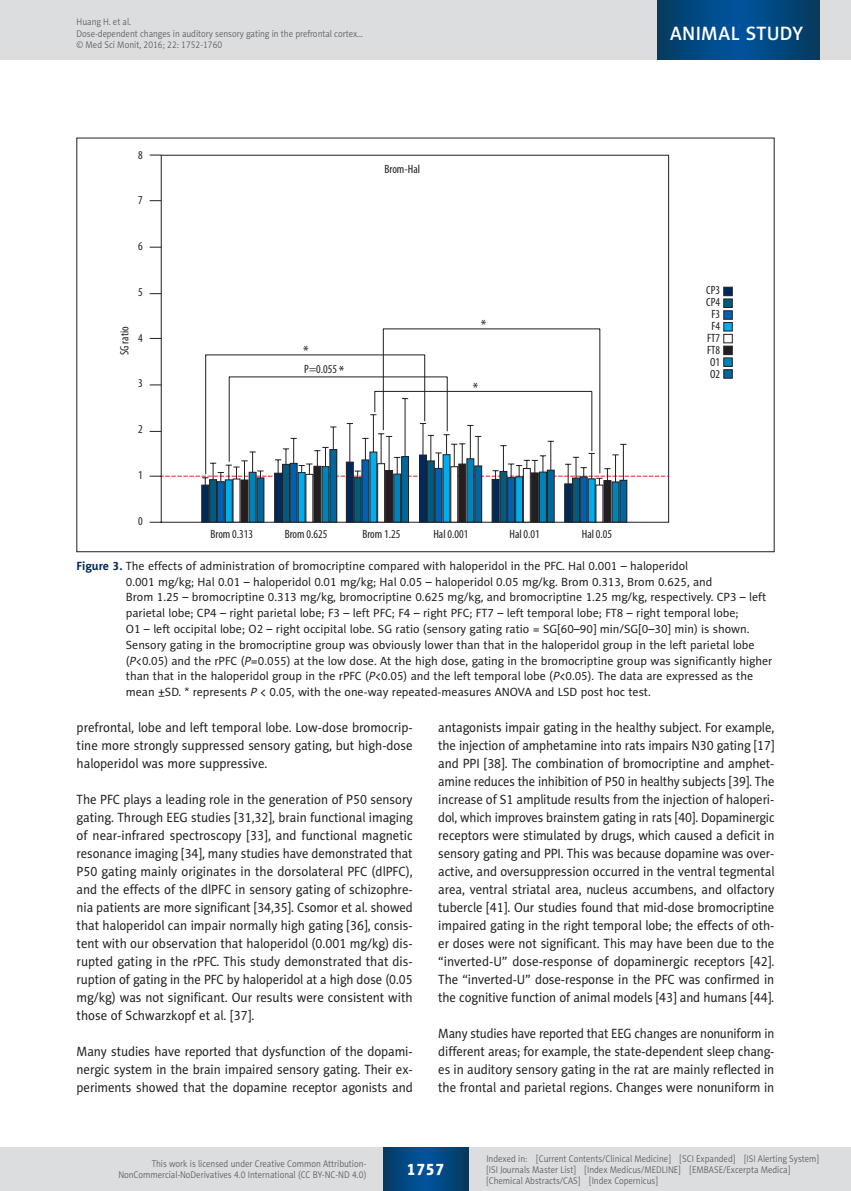
<style>
.page{position:relative;width:851px;height:1191px;background:#fff}
.page>*{position:absolute;margin:0;border:0;box-sizing:border-box;transform-origin:0 0}
.t1{font:19.5px "Naomi Sans EFN Medium";letter-spacing:.015em;color:#fff}
.t2{font:16.5px "Naomi Sans EFN Heavy";color:#fff}
.t3{font:condensed 15px "Myriad Pro";color:#231f20}
.MSM_Body{font:13.5px/18px "Naomi Sans EFN";letter-spacing:-.005em;color:#231f20;text-align:justify;scale:.95 1}
.MSM_Body-2{font:13.5px/18px "Naomi Sans EFN";letter-spacing:-.005em;color:#231f20;text-align:justify;scale:.93 1}
.MSM_Rycina_tytul{font:12px/15.8px "Naomi Sans EFN";color:#231f20}
.t4{font:condensed 12px/12px "Myriad Pro";color:#231f20;text-align:center}
.t5{font:9.75px/11.2px "Naomi Sans EFN Light";color:#57585a;scale:.9 1}
.s1{font-size:15px}
.s2{font-weight:700;color:#00295c}
.s3{font-style:italic}
</style>
<div class="page">
<svg style="left:149px;top:154px;width:520px;height:369px"></svg>
<div style="left:723px;top:287px;width:9px;height:9px;background:#00295c;border:1px solid #231f20"></div>
<div style="left:723px;top:298px;width:9px;height:10px;background:#005b7f;border:1px solid #231f20"></div>
<div style="left:723px;top:310px;width:9px;height:10px;background:#0161b0;border:1px solid #231f20"></div>
<div style="left:723px;top:322px;width:9px;height:9px;background:#00aeef;border:1px solid #231f20"></div>
<div style="left:723px;top:334px;width:9px;height:9px;background:#fff;border:1px solid #231f20"></div>
<div style="left:723px;top:346px;width:9px;height:9px;background:#231f20;border:1px solid #231f20"></div>
<div style="left:723px;top:357px;width:9px;height:10px;background:#0083b6;border:1px solid #231f20"></div>
<div style="left:723px;top:369px;width:9px;height:9px;background:#00679d;border:1px solid #231f20"></div>
<svg style="left:228px;top:376px;width:399px;height:15px"></svg>
<hr style="left:383px;top:329px;width:1px;height:101px;background:#231f20">
<hr style="left:383px;top:328px;width:217px;height:1px;background:#231f20">
<hr style="left:599px;top:329px;width:1px;height:144px;background:#231f20">
<svg style="left:150px;top:391px;width:519px;height:132px"></svg>
<hr style="left:374px;top:391px;width:218px;height:1px;background:#231f20">
<hr style="left:591px;top:391px;width:1px;height:60px;background:#231f20">
<hr style="left:205px;top:355px;width:1px;height:119px;background:#231f20">
<hr style="left:205px;top:354px;width:220px;height:1px;background:#231f20">
<hr style="left:424px;top:355px;width:1px;height:66px;background:#231f20">
<div style="left:0;top:1148px;width:850px;height:43px;background:#dcdddf"></div>
<svg style="left:383px;top:1147px;width:85px;height:43px;background:#02477e"></svg>
<div style="left:0;top:0;width:850px;height:60px;background:#dcdddf"></div>
<svg style="left:657px;top:0;width:162px;height:60px;background:#02477e"></svg>
<p class="t5" style="left:77px;top:16px;width:320px">Huang H. et al.<br>Dose-dependent changes in auditory sensory gating in the prefrontal cortex… © Med Sci Monit, 2016; 22: 1752-1760</p>
<h1 class="t1" style="left:670px;top:22px;width:134px">ANIMAL STUDY</h1>
<p class="t4" style="left:119px;top:355px;width:30px;rotate:-90deg">SG ratio</p>
<p class="t4" style="left:138px;top:149px;width:6px">8</p>
<p class="t4" style="left:138px;top:194px;width:6px">7</p>
<p class="t4" style="left:138px;top:240px;width:6px">6</p>
<p class="t4" style="left:138px;top:286px;width:6px">5</p>
<p class="t4" style="left:138px;top:332px;width:6px">4</p>
<p class="t4" style="left:138px;top:378px;width:6px">3</p>
<p class="t4" style="left:138px;top:423px;width:6px">2</p>
<p class="t4" style="left:138px;top:469px;width:6px">1</p>
<p class="t4" style="left:138px;top:515px;width:6px">0</p>
<p class="t4" style="left:384px;top:163px;width:37px">Brom-Hal</p>
<p class="t3" style="left:303px;top:343px;width:7px">*</p>
<p class="t4" style="left:304px;top:363px;width:42px">P=0.055 <span class="s1">*</span></p>
<p class="t3" style="left:480px;top:317px;width:7px">*</p>
<p class="t3" style="left:472px;top:379px;width:7px">*</p>
<p class="t4" style="left:210px;top:528px;width:44px">Brom 0.313</p>
<p class="t4" style="left:285px;top:528px;width:44px">Brom 0.625</p>
<p class="t4" style="left:362px;top:528px;width:39px">Brom 1.25</p>
<p class="t4" style="left:433px;top:528px;width:36px">Hal 0.001</p>
<p class="t4" style="left:509px;top:528px;width:32px">Hal 0.01</p>
<p class="t4" style="left:581px;top:528px;width:32px">Hal 0.05</p>
<p class="t4" style="left:706px;top:284px;width:15px">CP3<br>CP4<br>F3<br>F4<br>FT7<br>FT8<br>O1<br>O2</p>
<p class="MSM_Rycina_tytul" style="left:126px;top:558px;width:648px;text-indent:-49px"><span class="s2">Figure 3.</span> The effects of administration of bromocriptine compared with haloperidol in the PFC. Hal 0.001 – haloperidol<br>0.001 mg/kg; Hal 0.01 – haloperidol 0.01 mg/kg; Hal 0.05 – haloperidol 0.05 mg/kg. Brom 0.313, Brom 0.625, and<br>Brom 1.25 – bromocriptine 0.313 mg/kg, bromocriptine 0.625 mg/kg, and bromocriptine 1.25 mg/kg, respectively. CP3 – left parietal lobe; CP4 – right parietal lobe; F3 – left PFC; F4 – right PFC; FT7 – left temporal lobe; FT8 – right temporal lobe;<br>O1 – left occipital lobe; O2 – right occipital lobe. SG ratio (sensory gating ratio = SG[60–90] min/SG[0–30] min) is shown.<br>Sensory gating in the bromocriptine group was obviously lower than that in the haloperidol group in the left parietal lobe (<span class="s3">P</span>&lt;0.05) and the rPFC (<span class="s3">P</span>=0.055) at the low dose. At the high dose, gating in the bromocriptine group was significantly higher than that in the haloperidol group in the rPFC (<span class="s3">P</span>&lt;0.05) and the left temporal lobe (<span class="s3">P</span>&lt;0.05). The data are expressed as the mean ±SD. * represents <span class="s3">P</span> &lt; 0.05, with the one-way repeated-measures ANOVA and LSD post hoc test.</p>
<p class="MSM_Body" style="left:77px;top:718px;width:355px">prefrontal, lobe and left temporal lobe. Low-dose bromocrip&shy;tine more strongly suppressed sensory gating, but high-dose haloperidol was more suppressive.</p>
<p class="MSM_Body" style="left:77px;top:790px;width:355px">The PFC plays a leading role in the generation of P50 sensory gating. Through EEG studies [31,32], brain functional imaging of near-infrared spectroscopy [33], and functional magnetic resonance imaging [34], many studies have demonstrated that P50 gating mainly originates in the dorsolateral PFC (dlPFC), and the effects of the dlPFC in sensory gating of schizophre&shy;nia patients are more significant [34,35]. Csomor et al. showed that haloperidol can impair normally high gating [36], consis&shy;tent with our observation that haloperidol (0.001 mg/kg) dis&shy;rupted gating in the rPFC. This study demonstrated that dis&shy;ruption of gating in the PFC by haloperidol at a high dose (0.05 mg/kg) was not significant. Our results were consistent with those of Schwarzkopf et al. [37].</p>
<p class="MSM_Body" style="left:77px;top:1042px;width:355px">Many studies have reported that dysfunction of the dopami&shy;nergic system in the brain impaired sensory gating. Their ex&shy;periments showed that the dopamine receptor agonists and</p>
<p class="MSM_Body" style="left:438px;top:718px;width:355px">antagonists impair gating in the healthy subject. For example, the injection of amphetamine into rats impairs N30 gating [17] and PPI [38]. The combination of bromocriptine and amphet&shy;amine reduces the inhibition of P50 in healthy subjects [39]. The increase of S1 amplitude results from the injection of haloperi&shy;dol, which improves brainstem gating in rats [40]. Dopaminergic receptors were stimulated by drugs, which caused a deficit in sensory gating and PPI. This was because dopamine was over&shy;active, and oversuppression occurred in the ventral tegmental area, ventral striatal area, nucleus accumbens, and olfactory tubercle [41]. Our studies found that mid-dose bromocriptine impaired gating in the right temporal lobe; the effects of oth&shy;er doses were not significant. This may have been due to the “inverted-U” dose-response of dopaminergic receptors [42].<br>The “inverted-U” dose-response in the PFC was confirmed in the cognitive function of animal models [43] and humans [44].</p>
<p class="MSM_Body-2" style="left:438px;top:1024px;width:363px">Many studies have reported that EEG changes are nonuniform in different areas; for example, the state-dependent sleep chang&shy;es in auditory sensory gating in the rat are mainly reflected in the frontal and parietal regions. Changes were nonuniform in</p>
<p class="t5" style="left:118px;top:1158px;width:277px;text-align:right">This work is licensed under Creative Common Attribution-<br>NonCommercial-NoDerivatives 4.0 International (CC BY-NC-ND 4.0)</p>
<p class="t2" style="left:406px;top:1159px;width:40px">1757</p>
<p class="t5" style="left:486px;top:1152px;width:371px">Indexed in: [Current Contents/Clinical Medicine] [SCI Expanded] [ISI Alerting System] [ISI Journals Master List] [Index Medicus/MEDLINE] [EMBASE/Excerpta Medica] [Chemical Abstracts/CAS] [Index Copernicus]</p>
</div>
